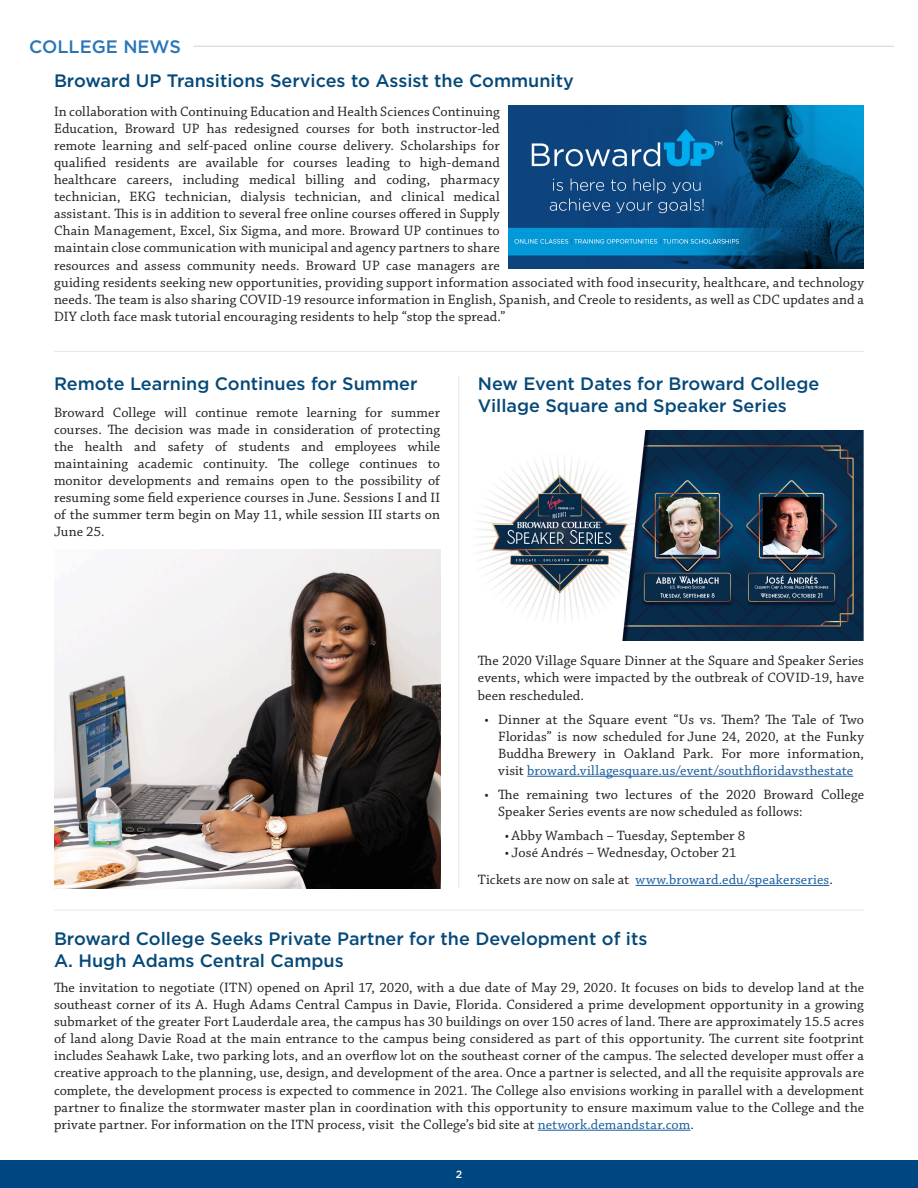
<style>
.page{position:relative;width:918px;height:1188px;background:#fff}
.page>*{position:absolute;margin:0;border:0;box-sizing:border-box;transform-origin:0 0}
.t1{font:500 18px/21.6px "Gotham";color:#064979}
.t2{font:500 18px "Gotham";color:#2876b8}
.t3{font:14.25px/17.1px "Chaparral Pro";letter-spacing:.01em;color:#231f20;text-align:justify}
.t4{font:14.25px "Chaparral Pro";letter-spacing:.01em;color:#175d9e}
.t5{font:500 10.5px "Gotham";color:#fff}
.s1{color:#175d9e}
.s2{color:#231f20}
</style>
<div class="page">
<div style="left:0;top:1160px;width:918px;height:28px;background:#004680"></div>
<img style="left:458px;top:430px;width:406px;height:210px">
<hr style="left:194px;top:46px;width:700px;height:1px;background:#d1d2d4">
<hr style="left:527px;top:776px;width:326px;height:1px;background:#175d9e">
<hr style="left:636px;top:885px;width:193px;height:1px;background:#175d9e">
<hr style="left:54px;top:351px;width:810px;height:1px;background:#e6e7e9">
<hr style="left:459px;top:376px;width:1px;height:512px;background:#e6e7e9">
<hr style="left:54px;top:910px;width:810px;height:1px;background:#e6e7e9">
<img style="left:509px;top:105px;width:355px;height:164px">
<img style="left:54px;top:550px;width:386px;height:338px">
<hr style="left:538px;top:1130px;width:153px;height:1px;background:#175d9e">
<p class="t2" style="left:29px;top:35px;width:153px">COLLEGE NEWS</p>
<p class="t1" style="left:54px;top:70px;width:521px">Broward UP Transitions Services to Assist the Community</p>
<p class="t3" style="left:54px;top:103px;width:812px;text-align:left">In collaboration with Continuing Education and Health Sciences Continuing<br>Education, Broward UP has redesigned courses for both instructor-led<br>remote learning and self-paced online course delivery. Scholarships for<br>qualified residents are available for courses leading to high-demand<br>healthcare careers, including medical billing and coding, pharmacy<br>technician, EKG technician, dialysis technician, and clinical medical<br>assistant. This is in addition to several free online courses offered in Supply<br>Chain Management, Excel, Six Sigma, and more. Broward UP continues to<br>maintain close communication with municipal and agency partners to share<br>resources and assess community needs. Broward UP case managers are<br>guiding residents seeking new opportunities, providing support information associated with food insecurity, healthcare, and technology needs. The team is also sharing COVID-19 resource information in English, Spanish, and Creole to residents, as well as CDC updates and a DIY cloth face mask tutorial encouraging residents to help “stop the spread.”</p>
<p class="t1" style="left:54px;top:373px;width:365px">Remote Learning Continues for Summer</p>
<p class="t1" style="left:478px;top:373px;width:343px">New Event Dates for Broward College<br>Village Square and Speaker Series</p>
<p class="t3" style="left:54px;top:404px;width:388px">Broward College will continue remote learning for summer courses. The decision was made in consideration of protecting the health and safety of students and employees while maintaining academic continuity. The college continues to monitor developments and remains open to the possibility of resuming some field experience courses in June. Sessions I and II of the summer term begin on May 11, while session III starts on</p>
<p class="t3" style="left:54px;top:524px;width:52px">June 25.</p>
<p class="t3" style="left:478px;top:653px;width:388px">The 2020 Village Square Dinner at the Square and Speaker Series events, which were impacted by the outbreak of COVID-19, have been rescheduled.</p>
<p class="t3" style="left:498px;top:711px;width:367px;text-indent:-14px">• Dinner at the Square event “Us vs. Them? The Tale of Two Floridas” is now scheduled for June 24, 2020, at the Funky Buddha Brewery in Oakland Park. For more information, visit <span class="s1">broward.villagesquare.us/event/southfloridavsthestate</span></p>
<p class="t3" style="left:498px;top:786px;width:367px;text-indent:-14px">• The remaining two lectures of the 2020 Broward College<br>Speaker Series events are now scheduled as follows:</p>
<p class="t3" style="left:505px;top:827px;width:242px">• Abby Wambach – Tuesday, September 8</p>
<p class="t3" style="left:505px;top:845px;width:233px">• José Andrés – Wednesday, October 21</p>
<p class="t4" style="left:478px;top:872px;width:356px"><span class="s2">Tickets are now on sale at</span> www.broward.edu/speakerseries<span class="s2">.</span></p>
<p class="t1" style="left:54px;top:928px;width:595px">Broward College Seeks Private Partner for the Development of its<br>A. Hugh Adams Central Campus</p>
<p class="t3" style="left:54px;top:979px;width:812px">The invitation to negotiate (ITN) opened on April 17, 2020, with a due date of May 29, 2020. It focuses on bids to develop land at the southeast corner of its A. Hugh Adams Central Campus in Davie, Florida. Considered a prime development opportunity in a growing submarket of the greater Fort Lauderdale area, the campus has 30 buildings on over 150 acres of land. There are approximately 15.5 acres of land along Davie Road at the main entrance to the campus being considered as part of this opportunity. The current site footprint includes Seahawk Lake, two parking lots, and an overflow lot on the southeast corner of the campus. The selected developer must offer a creative approach to the planning, use, design, and development of the area. Once a partner is selected, and all the requisite approvals are complete, the development process is expected to commence in 2021. The College also envisions working in parallel with a development partner to finalize the stormwater master plan in coordination with this opportunity to ensure maximum value to the College and the private partner. For information on the ITN process, visit the College’s bid site at <span class="s1">network.demandstar.com</span>.</p>
<p class="t5" style="left:456px;top:1167px;width:8px">2</p>
</div>
